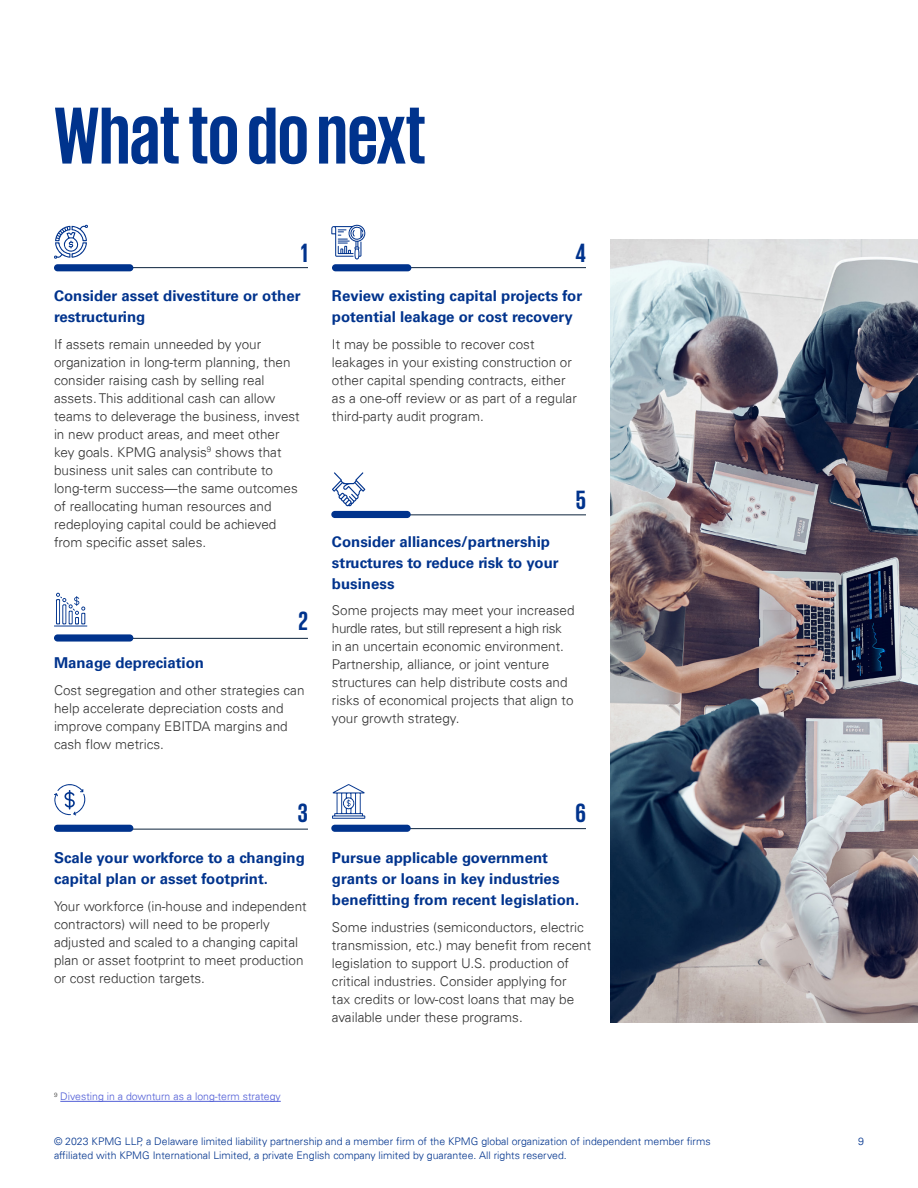
<style>
.page{position:relative;width:918px;height:1188px;background:#fff}
.page>*{position:absolute;margin:0;border:0;box-sizing:border-box;transform-origin:0 0}
.Header_Text_55pt_Blu{font:700 82.5px "KPMG";letter-spacing:-.005em;color:#00338d}
.t1{font:700 27px "KPMG";color:#00338d}
.Bodycopy_10pt{font:700 15px/21px "Univers 65";color:#00338d}
.Bodycopy_9pt{font:300 13.5px/18px "Univers 45";color:#333}
.t2{font:300 10.5px "Univers 45";color:#00338d}
.Source_7pt{font:300 10.5px "Univers 45";color:#4f5cd6}
</style>
<div class="page">
<hr style="left:60px;top:1101px;width:221px;height:1px;background:#4f5cd6">
<img style="left:610px;top:239px;width:308px;height:783px">
<hr style="left:54px;top:267px;width:254px;height:1px;background:#0c233c">
<hr style="left:54px;top:638px;width:254px;height:1px;background:#0c233c">
<hr style="left:332px;top:267px;width:254px;height:1px;background:#0c233c">
<hr style="left:332px;top:514px;width:254px;height:1px;background:#0c233c">
<div style="left:54px;top:264px;width:79px;height:7px;background:#00338d;border-radius:4px"></div>
<div style="left:54px;top:634px;width:79px;height:8px;background:#00338d;border-radius:4px"></div>
<hr style="left:54px;top:829px;width:254px;height:1px;background:#0c233c">
<div style="left:54px;top:825px;width:79px;height:7px;background:#00338d;border-radius:4px"></div>
<hr style="left:332px;top:828px;width:254px;height:1px;background:#0c233c">
<div style="left:331px;top:825px;width:80px;height:7px;background:#00338d;border-radius:4px"></div>
<div style="left:331px;top:511px;width:80px;height:7px;background:#00338d;border-radius:4px"></div>
<div style="left:332px;top:264px;width:79px;height:7px;background:#00338d;border-radius:4px"></div>
<svg style="left:54px;top:225px;width:34px;height:34px"></svg>
<svg style="left:331px;top:224px;width:35px;height:36px"></svg>
<svg style="left:332px;top:472px;width:33px;height:34px"></svg>
<svg style="left:54px;top:593px;width:33px;height:34px"></svg>
<svg style="left:54px;top:784px;width:31px;height:31px"></svg>
<svg style="left:332px;top:784px;width:33px;height:35px"></svg>
<p class="Header_Text_55pt_Blu" style="left:54px;top:94px;width:374px">What to do next</p>
<p class="t1" style="left:301px;top:239px;width:9px">1</p>
<p class="t1" style="left:575px;top:239px;width:12px">4</p>
<p class="Bodycopy_10pt" style="left:54px;top:286px;width:248px">Consider asset divestiture or other restructuring</p>
<p class="Bodycopy_9pt" style="left:54px;top:335px;width:247px">If assets remain unneeded by your organization in long-term planning, then consider raising cash by selling real assets. This additional cash can allow teams to deleverage the business, invest in new product areas, and meet other key goals. KPMG analysis<sup>9</sup> shows that business unit sales can contribute to long-term success—the same outcomes of reallocating human resources and redeploying capital could be achieved from specific asset sales.</p>
<p class="t1" style="left:298px;top:607px;width:11px">2</p>
<p class="Bodycopy_10pt" style="left:54px;top:653px;width:152px">Manage depreciation</p>
<p class="Bodycopy_9pt" style="left:54px;top:681px;width:252px">Cost segregation and other strategies can help accelerate depreciation costs and improve company EBITDA margins and cash flow metrics.</p>
<p class="Bodycopy_10pt" style="left:332px;top:286px;width:252px">Review existing capital projects for potential leakage or cost recovery</p>
<p class="Bodycopy_9pt" style="left:332px;top:335px;width:246px">It may be possible to recover cost leakages in your existing construction or other capital spending contracts, either as a one-off review or as part of a regular third-party audit program.</p>
<p class="t1" style="left:576px;top:487px;width:12px">5</p>
<p class="Bodycopy_10pt" style="left:332px;top:531px;width:228px">Consider alliances/partnership structures to reduce risk to your business</p>
<p class="Bodycopy_9pt" style="left:332px;top:602px;width:244px">Some projects may meet your increased hurdle rates, but still represent a high risk in an uncertain economic environment.<br>Partnership, alliance, or joint venture structures can help distribute costs and risks of economical projects that align to your growth strategy.</p>
<p class="t1" style="left:298px;top:799px;width:12px">3</p>
<p class="t1" style="left:576px;top:799px;width:12px">6</p>
<p class="Bodycopy_10pt" style="left:54px;top:847px;width:252px">Scale your workforce to a changing capital plan or asset footprint.</p>
<p class="Bodycopy_9pt" style="left:54px;top:897px;width:254px">Your workforce (in-house and independent contractors) will need to be properly adjusted and scaled to a changing capital plan or asset footprint to meet production or cost reduction targets.</p>
<p class="Bodycopy_10pt" style="left:332px;top:847px;width:249px">Pursue applicable government grants or loans in key industries benefitting from recent legislation.</p>
<p class="Bodycopy_9pt" style="left:332px;top:918px;width:261px">Some industries (semiconductors, electric transmission, etc.) may benefit from recent legislation to support U.S. production of critical industries. Consider applying for<br>tax credits or low-cost loans that may be available under these programs.</p>
<p class="Source_7pt" style="left:54px;top:1090px;width:228px"><sup>9</sup> Divesting in a downturn as a long-term strategy</p>
<p class="t2" style="left:54px;top:1135px;width:658px">© 2023 KPMG LLP, a Delaware limited liability partnership and a member firm of the KPMG global organization of independent member firms</p>
<p class="t2" style="left:858px;top:1135px;width:7px">9</p>
<p class="t2" style="left:54px;top:1149px;width:514px">affiliated with KPMG International Limited, a private English company limited by guarantee. All rights reserved.</p>
</div>
